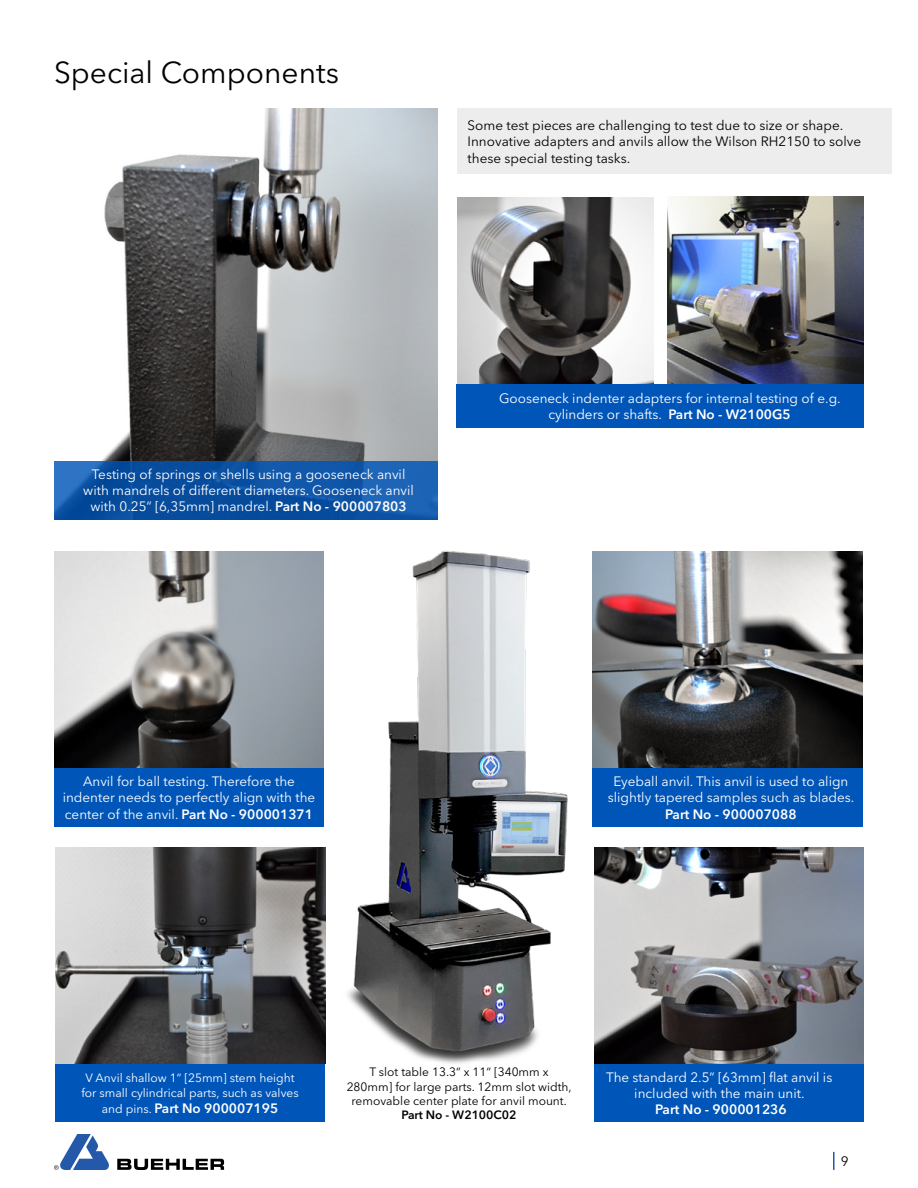
<style>
.page{position:relative;width:918px;height:1188px;background:#fff}
.page>*{position:absolute;margin:0;border:0;box-sizing:border-box;transform-origin:0 0}
.t1{font:30px "Avenir Next LT Pro";color:#000}
.t2{font:13.5px/16.2px "Avenir Next LT Pro";color:#fff;text-align:center}
.t3{font:13.5px/16.2px "Avenir Next LT Pro";color:#000}
.t4{font:600 13.5px "Avenir Next LT Pro";color:#fff}
.t5{font:12px/14.4px "Avenir Next LT Pro";color:#000;text-align:center}
.t6{font:12px/14.4px "Avenir Next LT Pro";color:#fff;text-align:center}
.t7{font:600 12px "Avenir Next LT Pro";color:#000}
.s1{font-weight:600}
.s2{font-weight:400;font-size:12px}
</style>
<div class="page">
<svg style="left:117px;top:1159px;width:107px;height:11px"></svg>
<svg style="left:54px;top:1134px;width:55px;height:36px"></svg>
<svg style="left:833px;top:1152px;width:2px;height:18px"></svg>
<img style="left:287px;top:550px;width:347px;height:514px">
<hr style="left:0;top:197px;width:1px;height:181px;background:#999899">
<div style="left:457px;top:108px;width:434px;height:66px;background:#ededed"></div>
<img style="left:101px;top:108px;width:336px;height:353px">
<img style="left:457px;top:198px;width:196px;height:186px">
<img style="left:668px;top:197px;width:196px;height:187px">
<svg style="left:54px;top:461px;width:383px;height:58px;background:#0e54a5"></svg>
<div style="left:456px;top:384px;width:408px;height:44px;background:#0055b8"></div>
<div style="left:54px;top:768px;width:270px;height:59px;background:#0055b8"></div>
<div style="left:593px;top:768px;width:270px;height:59px;background:#0055b8"></div>
<div style="left:55px;top:1064px;width:270px;height:58px;background:#0055b8"></div>
<div style="left:594px;top:1064px;width:270px;height:58px;background:#0055b8"></div>
<img style="left:54px;top:552px;width:270px;height:216px">
<img style="left:593px;top:552px;width:270px;height:216px">
<img style="left:55px;top:848px;width:270px;height:216px">
<img style="left:594px;top:848px;width:270px;height:216px">
<h1 class="t1" style="left:54px;top:55px;width:287px">Special Components</h1>
<p class="t3" style="left:468px;top:117px;width:395px">Some test pieces are challenging to test due to size or shape.<br>Innovative adapters and anvils allow the Wilson RH2150 to solve these special testing tasks.</p>
<p class="t2" style="left:83px;top:466px;width:332px">Testing of springs or shells using a gooseneck anvil with mandrels of different diameters. Gooseneck anvil with 0.25“ [6,35mm] mandrel. <span class="s1">Part No - 900007803</span></p>
<p class="t2" style="left:499px;top:390px;width:343px">Gooseneck indenter adapters for internal testing of e.g. cylinders or shafts. <span class="s1">Part No - W2100G5</span></p>
<p class="t2" style="left:63px;top:773px;width:254px">Anvil for ball testing. Therefore the indenter needs to perfectly align with the center of the anvil. <span class="s1">Part No - 900001371</span></p>
<p class="t2" style="left:608px;top:773px;width:248px">Eyeball anvil. This anvil is used to align slightly tapered samples such as blades.</p>
<p class="t4" style="left:665px;top:806px;width:133px">Part No - 900007088</p>
<p class="t6" style="left:81px;top:1071px;width:219px">V Anvil shallow 1“ [25mm] stem height for small cylindrical parts, such as valves</p>
<p class="t4" style="left:102px;top:1100px;width:178px"><span class="s2">and pins.</span> Part No 900007195</p>
<p class="t5" style="left:347px;top:1065px;width:226px">T slot table 13.3“ x 11“ [340mm x<br>280mm] for large parts. 12mm slot width, removable center plate for anvil mount.</p>
<p class="t7" style="left:401px;top:1108px;width:117px">Part No - W2100C02</p>
<p class="t2" style="left:606px;top:1069px;width:228px">The standard 2.5” [63mm] flat anvil is included with the main unit.</p>
<p class="t4" style="left:655px;top:1101px;width:133px">Part No - 900001236</p>
<p class="t3" style="left:841px;top:1153px;width:9px">9</p>
</div>
